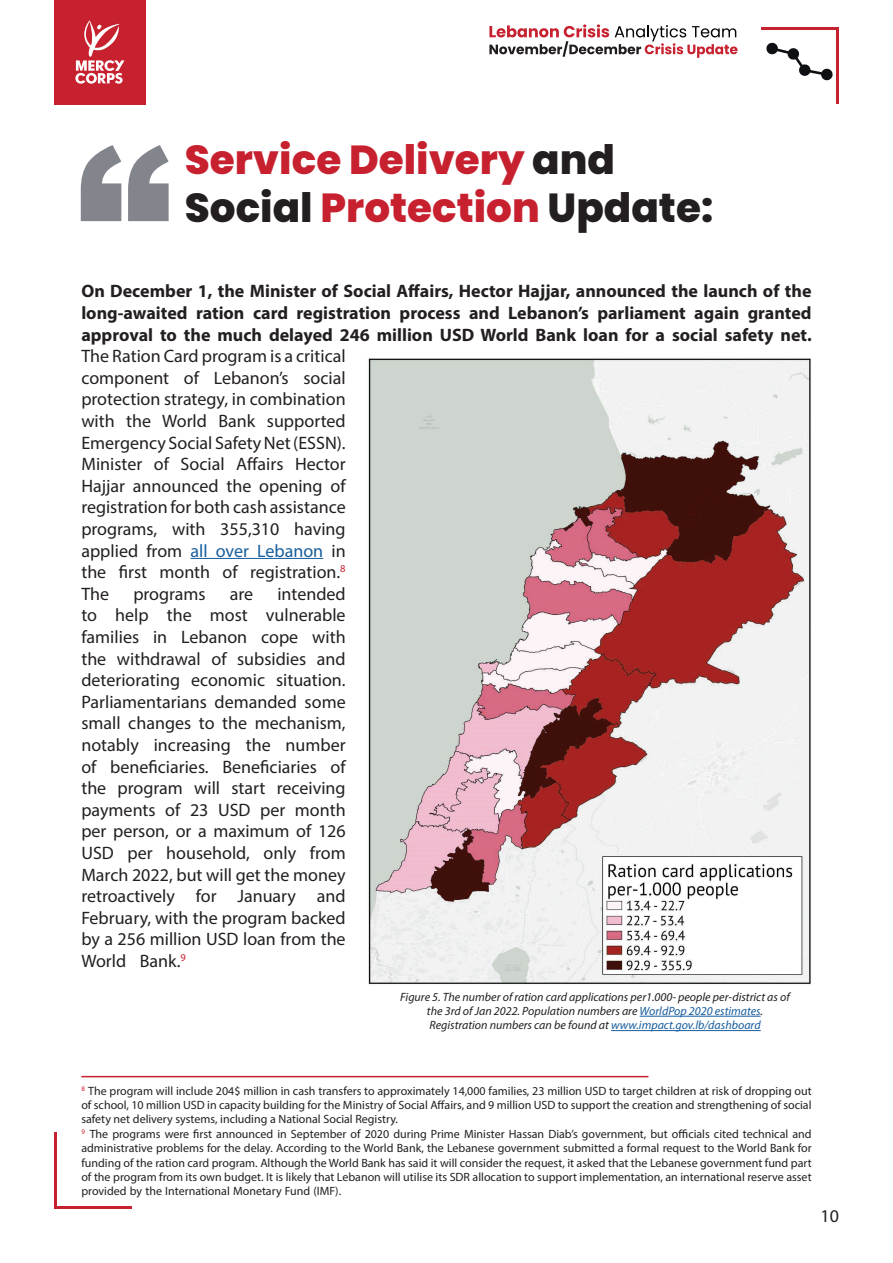
<style>
.page{position:relative;width:893px;height:1263px;background:#fff}
.page>*{position:absolute;margin:0;border:0;box-sizing:border-box;transform-origin:0 0}
.t1{font:800 40.5px/48.6px "Poppins";color:#c7202e}
.t2{font:18px/21.6px "Myriad Pro";color:#231f20;text-align:justify}
.t3{font:700 18px/21.6px "Myriad Pro";color:#231f20;text-align:justify}
.t4{font:12px/14.4px "Myriad Pro";color:#231f20}
.t5{font:italic 12px/14.4px "Myriad Pro";color:#231f20;text-align:center}
.s1{color:#231f20}
.s2{color:#175d9e}
</style>
<div class="page">
<div style="left:54px;top:0;width:92px;height:104px;background:#c7202e"></div>
<svg style="left:75px;top:20px;width:49px;height:64px"></svg>
<svg style="left:766px;top:42px;width:67px;height:38px"></svg>
<hr style="left:761px;top:28px;width:77px;height:2px;background:#c7202e">
<hr style="left:836px;top:28px;width:3px;height:76px;background:#c7202e">
<hr style="left:55px;top:1207px;width:77px;height:2px;background:#c7202e">
<hr style="left:54px;top:1132px;width:3px;height:77px;background:#c7202e">
<svg style="left:489px;top:24px;width:248px;height:34px"></svg>
<hr style="left:190px;top:558px;width:133px;height:1px;background:#175d9e">
<img style="left:368px;top:358px;width:444px;height:627px">
<svg style="left:81px;top:145px;width:88px;height:76px"></svg>
<hr style="left:640px;top:1016px;width:121px;height:1px;background:#175d9e">
<hr style="left:611px;top:1030px;width:150px;height:1px;background:#175d9e">
<hr style="left:81px;top:1076px;width:567px;height:1px;background:#c7202e">
<h1 class="t1" style="left:185px;top:135px;width:530px">Service Delivery <span class="s1">and<br>Social</span> Protection <span class="s1">Update:</span></h1>
<p class="t3" style="left:81px;top:280px;width:732px">On December 1, the Minister of Social Affairs, Hector Hajjar, announced the launch of the long-awaited ration card registration process and Lebanon’s parliament again granted approval to the much delayed 246 million USD World Bank loan for a social safety net.</p>
<p class="t2" style="left:81px;top:345px;width:266px">The Ration Card program is a critical component of Lebanon’s social protection strategy, in combination with the World Bank supported Emergency Social Safety Net (ESSN).<br>Minister of Social Affairs Hector Hajjar announced the opening of registration for both cash assistance programs, with 355,310 having applied from <span class="s2">all over Lebanon</span> in the first month of registration.<sup>8<br></sup>The</p>
<p class="t2" style="left:81px;top:583px;width:266px;text-indent:196px">intended to help the most vulnerable families in Lebanon cope with the withdrawal of subsidies and deteriorating economic situation.<br>Parliamentarians demanded some small changes to the mechanism, notably increasing the number of beneficiaries. Beneficiaries of the program will start receiving payments of 23 USD per month per person, or a maximum of 126<br>USD per household, only from March 2022, but will get the money retroactively for January and February, with the program backed by a 256 million USD loan from the World Bank.<sup>9</sup></p>
<h2 class="t2" style="left:133px;top:583px;width:74px">programs</h2>
<h2 class="t2" style="left:230px;top:583px;width:25px">are</h2>
<p class="t5" style="left:400px;top:989px;width:391px">Figure 5. The number of ration card applications per1.000- people per-district as of the 3rd of Jan 2022. Population numbers are <span class="s2">WorldPop 2020 estimates</span>.<br>Registration numbers can be found at <span class="s2">www.impact.gov.lb/dashboard</span></p>
<p class="t4" style="left:81px;top:1083px;width:732px"><sup>8</sup> The program will include 204$ million in cash transfers to approximately 14,000 families, 23 million USD to target children at risk of dropping out of school, 10 million USD in capacity building for the Ministry of Social Affairs, and 9 million USD to support the creation and strengthening of social safety net delivery systems, including a National Social Registry.<br><sup>9</sup> The programs were first announced in September of 2020 during Prime Minister Hassan Diab’s government, but officials cited technical and administrative problems for the delay. According to the World Bank, the Lebanese government submitted a formal request to the World Bank for funding of the ration card program. Although the World Bank has said it will consider the request, it asked that the Lebanese government fund part of the program from its own budget. It is likely that Lebanon will utilise its SDR allocation to support implementation, an international reserve asset provided by the International Monetary Fund (IMF).</p>
<h2 class="t2" style="left:820px;top:1205px;width:20px">10</h2>
</div>
